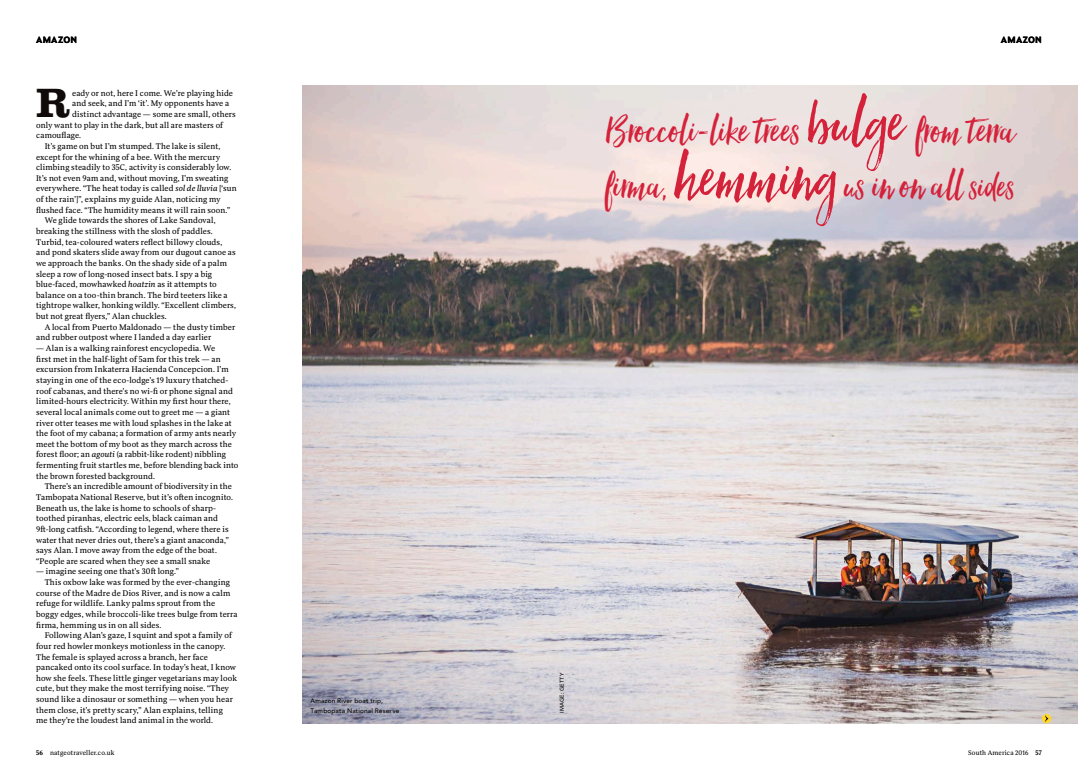
<style>
.page{position:relative;width:1078px;height:780px;background:#fff}
.page>*{position:absolute;margin:0;border:0;box-sizing:border-box;transform-origin:0 0}
.t1{font:48.4px/55px "Hello Beautiful";letter-spacing:.005em;color:#d5223b}
.t2{font:700 42.2px "Clarendon URW";color:#110a0b}
.t3{font:900 9px "Rubiesque";letter-spacing:.025em;color:#000}
.t4{font:8px/10.6px "Rubis";letter-spacing:.015em;color:#000}
.t5{font:500 6.5px/9.5px "Avenir";letter-spacing:.025em;color:#000}
.t6{font:6.5px "Rubis";letter-spacing:.02em;color:#000}
.t7{font:500 5.5px "Avenir";letter-spacing:.03em;color:#000}
.s1{font-style:italic}
.s2{font-weight:700}
.s3{font-size:79.9px}
.s4{font-size:44.6px}
</style>
<div class="page">
<img style="left:302px;top:85px;width:775px;height:638px">
<svg style="left:1041px;top:713px;width:9px;height:10px"></svg>
<svg style="left:1044px;top:715px;width:4px;height:6px"></svg>
<p class="t3" style="left:36px;top:33px;width:42px">AMAZON</p>
<p class="t3" style="left:1000px;top:33px;width:42px">AMAZON</p>
<h2 class="t2" style="left:36px;top:72px;width:35px">R</h2>
<p class="t4" style="left:72px;top:87px;width:162px">eady or not, here I come. We’re playing hide</p>
<p class="t4" style="left:72px;top:98px;width:158px">and seek, and I’m ‘it’. My opponents have a</p>
<p class="t4" style="left:72px;top:109px;width:165px">distinct advantage — some are small, others</p>
<p class="t4" style="left:36px;top:119px;width:188px">only want to play in the dark, but all are masters of</p>
<p class="t4" style="left:36px;top:130px;width:46px">camouflage.</p>
<p class="t4" style="left:45px;top:141px;width:177px">It’s game on but I’m stumped. The lake is silent,</p>
<p class="t4" style="left:36px;top:151px;width:185px">except for the whining of a bee. With the mercury</p>
<p class="t4" style="left:36px;top:162px;width:197px">climbing steadily to 35C, activity is considerably low.</p>
<p class="t4" style="left:36px;top:173px;width:194px">It’s not even 9am and, without moving, I’m sweating</p>
<p class="t4" style="left:36px;top:183px;width:202px">everywhere. “The heat today is called <span class="s1">sol de lluvia</span> [‘sun</p>
<p class="t4" style="left:36px;top:194px;width:186px">of the rain’]”, explains my guide Alan, noticing my</p>
<p class="t4" style="left:36px;top:204px;width:196px">flushed face. “The humidity means it will rain soon.”</p>
<p class="t4" style="left:45px;top:215px;width:172px">We glide towards the shores of Lake Sandoval,</p>
<p class="t4" style="left:36px;top:226px;width:178px">breaking the stillness with the slosh of paddles.</p>
<p class="t4" style="left:36px;top:236px;width:187px">Turbid, tea-coloured waters reflect billowy clouds,</p>
<p class="t4" style="left:36px;top:247px;width:201px">and pond skaters slide away from our dugout canoe as</p>
<p class="t4" style="left:36px;top:258px;width:192px">we approach the banks. On the shady side of a palm</p>
<p class="t4" style="left:36px;top:268px;width:177px">sleep a row of long-nosed insect bats. I spy a big</p>
<p class="t4" style="left:36px;top:279px;width:182px">blue-faced, mowhawked <span class="s1">hoatzin</span> as it attempts to</p>
<p class="t4" style="left:36px;top:289px;width:193px">balance on a too-thin branch. The bird teeters like a</p>
<p class="t4" style="left:36px;top:300px;width:201px">tightrope walker, honking wildly. “Excellent climbers,</p>
<p class="t4" style="left:36px;top:311px;width:132px">but not great flyers,” Alan chuckles.</p>
<p class="t4" style="left:45px;top:321px;width:192px">A local from Puerto Maldonado — the dusty timber</p>
<p class="t4" style="left:36px;top:332px;width:176px">and rubber outpost where I landed a day earlier</p>
<p class="t4" style="left:36px;top:343px;width:204px">— Alan is a walking rainforest encyclopedia. We<br>first met in the half-light of 5am for this trek — an excursion from Inkaterra Hacienda Concepcion. I’m staying in one of the eco-lodge’s 19 luxury thatched&shy;roof cabanas, and there’s no wi-fi or phone signal and limited-hours electricity. Within my first hour there, several local animals come out to greet me — a giant river otter teases me with loud splashes in the lake at the foot of my cabana; a formation of army ants nearly meet the bottom of my boot as they march across the forest floor; an <span class="s1">agouti</span> (a rabbit-like rodent) nibbling fermenting fruit startles me, before blending back into the brown forested background.</p>
<p class="t4" style="left:36px;top:481px;width:198px;text-indent:9px">There’s an incredible amount of biodiversity in the Tambopata National Reserve, but it’s often incognito.<br>Beneath us, the lake is home to schools of sharp&shy;toothed piranhas, electric eels, black caiman and 9ft-long catfish. “According to legend, where there is water that never dries out, there’s a giant anaconda,” says Alan. I move away from the edge of the boat. “People are scared when they see a small snake</p>
<p class="t4" style="left:36px;top:566px;width:144px">— imagine seeing one that’s 30ft long.”</p>
<p class="t4" style="left:45px;top:577px;width:187px">This oxbow lake was formed by the ever-changing</p>
<p class="t4" style="left:36px;top:587px;width:196px">course of the Madre de Dios River, and is now a calm</p>
<p class="t4" style="left:36px;top:598px;width:180px">refuge for wildlife. Lanky palms sprout from the</p>
<p class="t4" style="left:36px;top:608px;width:203px">boggy edges, while broccoli-like trees bulge from terra</p>
<p class="t4" style="left:36px;top:619px;width:127px">firma, hemming us in on all sides.</p>
<p class="t4" style="left:45px;top:630px;width:188px">Following Alan’s gaze, I squint and spot a family of</p>
<p class="t4" style="left:36px;top:640px;width:190px">four red howler monkeys motionless in the canopy.</p>
<p class="t4" style="left:36px;top:651px;width:173px">The female is splayed across a branch, her face</p>
<p class="t4" style="left:36px;top:662px;width:201px">pancaked onto its cool surface. In today’s heat, I know</p>
<p class="t4" style="left:36px;top:672px;width:202px">how she feels. These little ginger vegetarians may look</p>
<p class="t4" style="left:36px;top:683px;width:194px">cute, but they make the most terrifying noise. “They</p>
<p class="t4" style="left:36px;top:693px;width:198px">sound like a dinosaur or something — when you hear</p>
<p class="t4" style="left:36px;top:704px;width:188px">them close, it’s pretty scary,” Alan explains, telling</p>
<p class="t4" style="left:36px;top:715px;width:178px">me they’re the loudest land animal in the world.</p>
<p class="t6" style="left:36px;top:748px;width:80px"><span class="s2">56</span> natgeotraveller.co.uk</p>
<p class="t5" style="left:310px;top:695px;width:90px">Amazon River boat trip,<br>Tambopata National Reserve</p>
<h1 class="t1" style="left:604px;top:106px;width:411px">Broccoli-like trees <span class="s3">bulge</span> from terra firma, <span class="s3">hemming</span> us in on all <span class="s4">sides</span></h1>
<p class="t7" style="left:557px;top:712px;width:42px;rotate:-90deg">IMAGE: GETTY</p>
<p class="t6" style="left:967px;top:748px;width:75px">South America 2016 <span class="s2">57</span></p>
</div>
